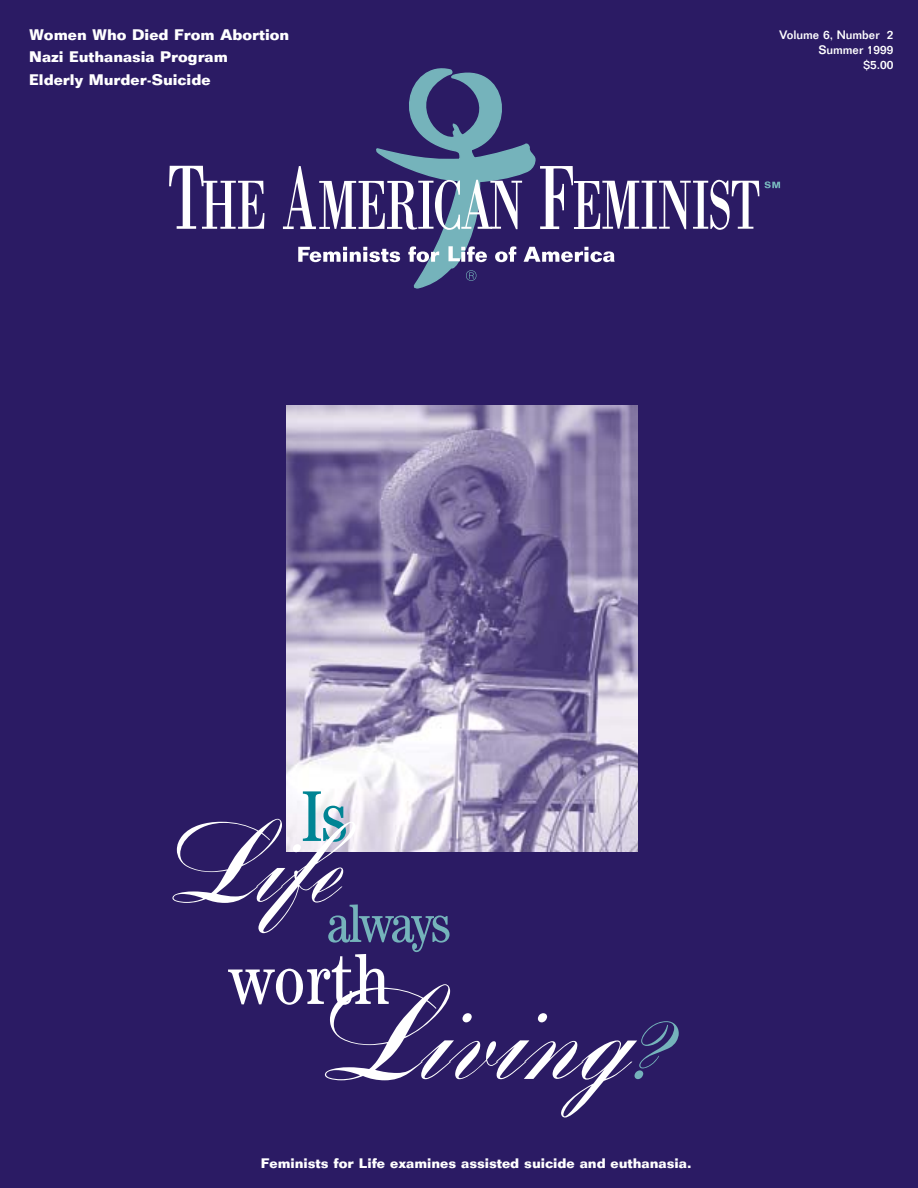
<style>
.page{position:relative;width:918px;height:1188px;background:#2b1b64}
.page>*{position:absolute;margin:0;border:0;box-sizing:border-box;transform-origin:0 0}
.t1{font:144px "Bank Scr D";letter-spacing:-.01em;color:#fff}
.t2{font:126px "Bank Scr D";color:#fff}
.t3{font:condensed 72px "Century";color:#fff}
.t4{font:condensed 72px "Century";color:#008494}
.t5{font:condensed 54px "Century";letter-spacing:-.045em;color:#75b3bb}
.t6{font:700 15px/22.5px "Folio";color:#fff}
.t7{font:700 13.5px "Folio";color:#fff}
.t8{font:500 12px/15px "Folio";color:#fff;text-align:right}
.s1{color:#75b3bb}
</style>
<div class="page">
<svg style="left:169px;top:166px;width:95px;height:63px"></svg>
<svg style="left:283px;top:68px;width:476px;height:221px"></svg>
<svg style="left:765px;top:181px;width:15px;height:7px"></svg>
<img style="left:286px;top:405px;width:352px;height:446px">
<p class="t6" style="left:29px;top:25px;width:261px">Women Who Died From Abortion<br>Nazi Euthanasia Program<br>Elderly Murder-Suicide</p>
<p class="t8" style="left:779px;top:29px;width:116px">Volume 6, Number 2<br>Summer 1999<br>$5.00</p>
<h3 class="t4" style="left:300px;top:791px;width:49px">Is</h3>
<h2 class="t2" style="left:166px;top:785px;width:214px">Life</h2>
<h3 class="t5" style="left:327px;top:904px;width:125px">always</h3>
<h3 class="t3" style="left:229px;top:954px;width:161px">worth</h3>
<h1 class="t1" style="left:317px;top:945px;width:365px">Living<span class="s1">?</span></h1>
<p class="t7" style="left:261px;top:1158px;width:432px">Feminists for Life examines assisted suicide and euthanasia.</p>
</div>
